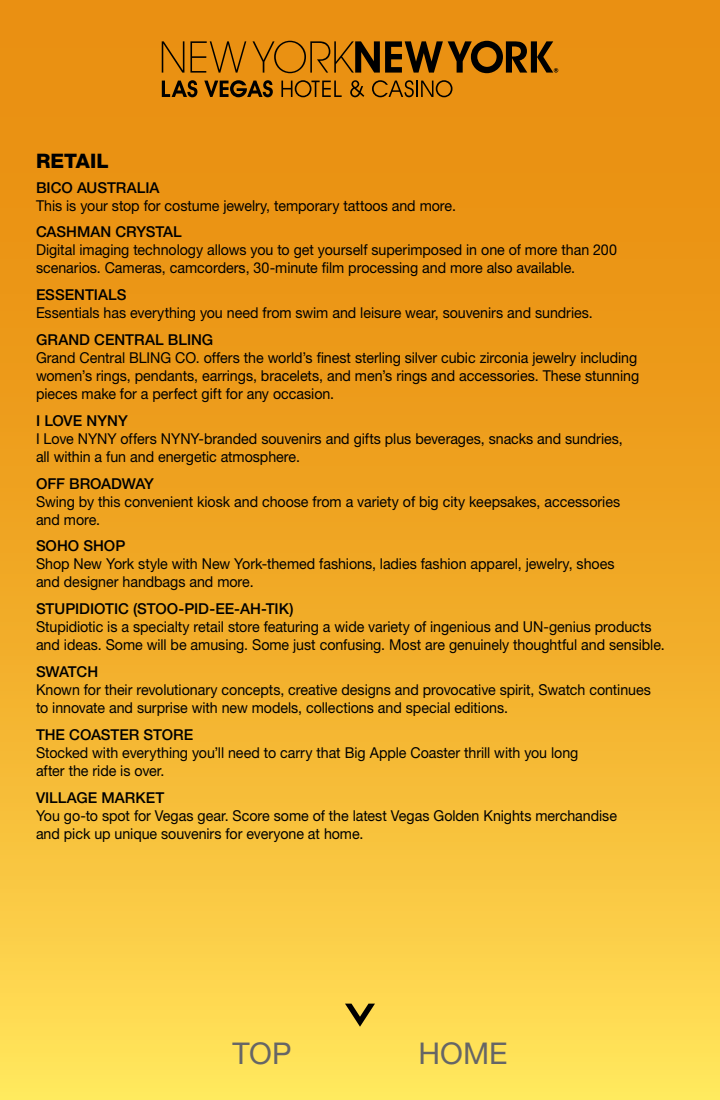
<style>
.page{position:relative;width:720px;height:1100px;background:#fff}
.page>*{position:absolute;margin:0;border:0;box-sizing:border-box;transform-origin:0 0}
.t1{font:30px "Helvetica Neue LT Std";color:#666}
.t2{font:800 20px "Helvetica Neue LT Std";letter-spacing:.005em;color:#000}
.Descriptor{font:15px/18px "Helvetica Neue LT Std";letter-spacing:-.005em;color:#000;scale:.95 1}
.t3{font:500 15px "Helvetica Neue LT Std";letter-spacing:-.005em;color:#000}
</style>
<div class="page">
<div style="left:0;top:0;width:720px;height:1100px;background:linear-gradient(to bottom,#e68204,#fed951)"></div>
<svg style="left:345px;top:1004px;width:30px;height:23px"></svg>
<svg style="left:162px;top:41px;width:22px;height:32px"></svg>
<svg style="left:190px;top:41px;width:56px;height:32px"></svg>
<svg style="left:162px;top:80px;width:35px;height:17px"></svg>
<svg style="left:204px;top:80px;width:69px;height:17px"></svg>
<svg style="left:281px;top:80px;width:61px;height:17px"></svg>
<svg style="left:350px;top:80px;width:14px;height:17px"></svg>
<svg style="left:372px;top:80px;width:80px;height:17px"></svg>
<svg style="left:253px;top:41px;width:305px;height:32px"></svg>
<p class="t2" style="left:36px;top:149px;width:74px">RETAIL</p>
<p class="t3" style="left:36px;top:178px;width:125px">BICO AUSTRALIA</p>
<p class="Descriptor" style="left:36px;top:196px;width:444px">This is your stop for costume jewelry, temporary tattoos and more.</p>
<p class="t3" style="left:36px;top:223px;width:147px">CASHMAN CRYSTAL</p>
<p class="Descriptor" style="left:36px;top:241px;width:613px">Digital imaging technology allows you to get yourself superimposed in one of more than 200 scenarios. Cameras, camcorders, 30-minute film processing and more also available.</p>
<p class="t3" style="left:36px;top:286px;width:92px">ESSENTIALS</p>
<p class="Descriptor" style="left:36px;top:304px;width:588px">Essentials has everything you need from swim and leisure wear, souvenirs and sundries.</p>
<p class="t3" style="left:36px;top:331px;width:179px">GRAND CENTRAL BLING</p>
<p class="Descriptor" style="left:36px;top:348px;width:636px">Grand Central BLING CO. offers the world’s finest sterling silver cubic zirconia jewelry including women’s rings, pendants, earrings, bracelets, and men’s rings and accessories. These stunning pieces make for a perfect gift for any occasion.</p>
<p class="t3" style="left:36px;top:411px;width:93px">I LOVE NYNY</p>
<p class="Descriptor" style="left:36px;top:429px;width:619px">I Love NYNY offers NYNY-branded souvenirs and gifts plus beverages, snacks and sundries, all within a fun and energetic atmosphere.</p>
<p class="t3" style="left:36px;top:474px;width:120px">OFF BROADWAY</p>
<p class="Descriptor" style="left:36px;top:492px;width:616px">Swing by this convenient kiosk and choose from a variety of big city keepsakes, accessories and more.</p>
<p class="t3" style="left:36px;top:537px;width:91px">SOHO SHOP</p>
<p class="Descriptor" style="left:36px;top:555px;width:611px">Shop New York style with New York-themed fashions, ladies fashion apparel, jewelry, shoes and designer handbags and more.</p>
<p class="t3" style="left:36px;top:600px;width:259px">STUPIDIOTIC (STOO-PID-EE-AH-TIK)</p>
<p class="Descriptor" style="left:36px;top:618px;width:663px">Stupidiotic is a specialty retail store featuring a wide variety of ingenious and UN-genius products and ideas. Some will be amusing. Some just confusing. Most are genuinely thoughtful and sensible.</p>
<p class="t3" style="left:36px;top:663px;width:64px">SWATCH</p>
<p class="Descriptor" style="left:36px;top:680px;width:649px">Known for their revolutionary concepts, creative designs and provocative spirit, Swatch continues to innovate and surprise with new models, collections and special editions.</p>
<p class="t3" style="left:36px;top:725px;width:159px">THE COASTER STORE</p>
<p class="Descriptor" style="left:36px;top:743px;width:572px">Stocked with everything you’ll need to carry that Big Apple Coaster thrill with you long after the ride is over.</p>
<p class="t3" style="left:36px;top:788px;width:130px">VILLAGE MARKET</p>
<p class="Descriptor" style="left:36px;top:806px;width:613px">You go-to spot for Vegas gear. Score some of the latest Vegas Golden Knights merchandise and pick up unique souvenirs for everyone at home.</p>
<p class="t1" style="left:233px;top:1035px;width:60px">TOP</p>
<p class="t1" style="left:418px;top:1035px;width:91px">HOME</p>
</div>
